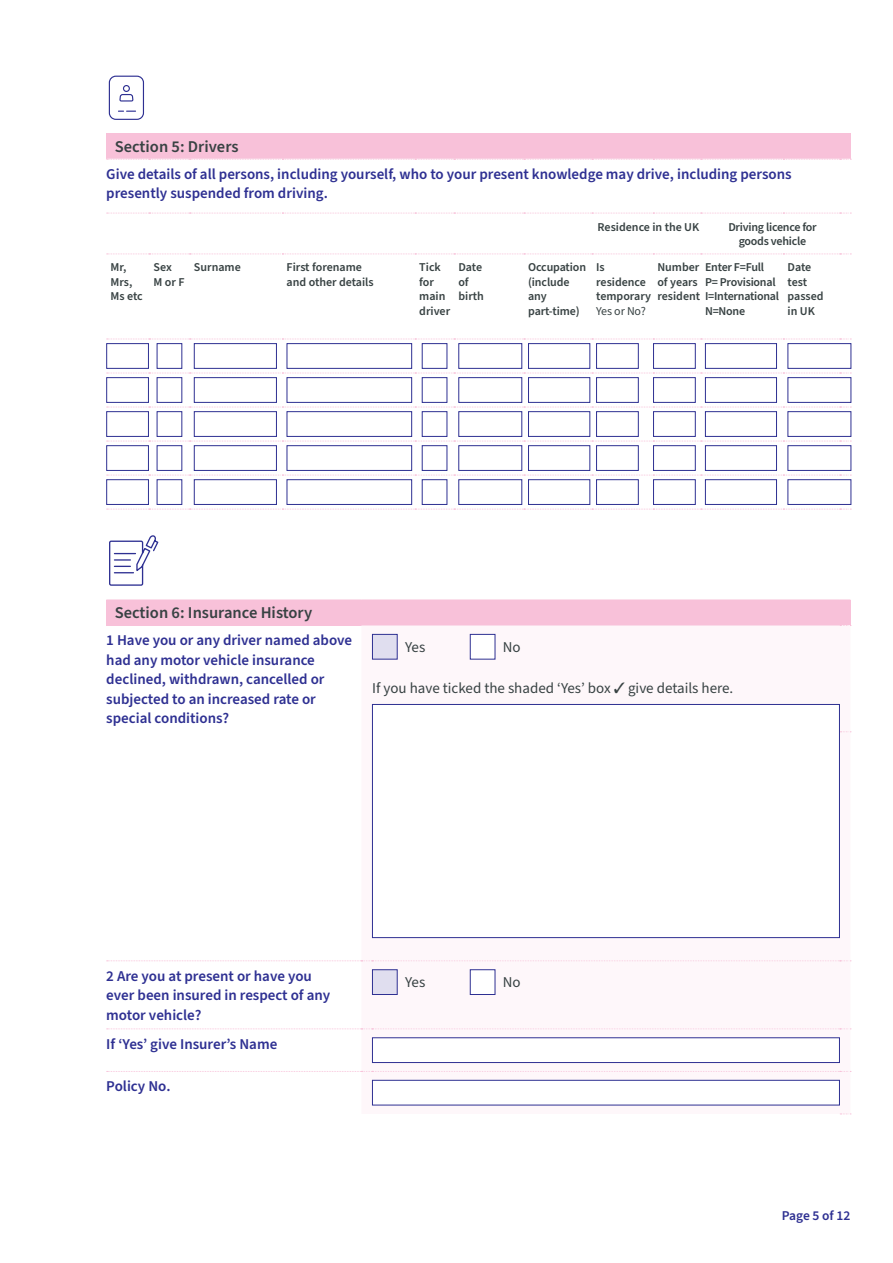
<style>
.page{position:relative;width:893px;height:1263px;background:#fff}
.page>*{position:absolute;margin:0;border:0;box-sizing:border-box;transform-origin:0 0}
.t1{font:600 16.5px "Source Sans Pro";color:#384243}
.t2{font:600 15px/19.5px "Source Sans Pro";color:#2e3092}
.t3{font:15px "Source Sans Pro";color:#384243}
.t4{font:600 13.5px "Source Sans Pro";letter-spacing:-.005em;color:#2e3092}
.t5{font:600 12px/14.4px "Source Sans Pro";letter-spacing:-.01em;color:#384243}
.t6{font:12px "Source Sans Pro";letter-spacing:-.01em;color:#384243}
</style>
<div class="page">
<div style="left:106px;top:134px;width:745px;height:25px;background:#f8c1d9"></div>
<hr style="left:106px;top:133px;width:43px;height:1px;background:#f8c1d9">
<hr style="left:149px;top:133px;width:41px;height:1px;background:#f8c1d9">
<hr style="left:190px;top:133px;width:92px;height:1px;background:#f8c1d9">
<hr style="left:282px;top:133px;width:133px;height:1px;background:#f8c1d9">
<hr style="left:415px;top:133px;width:39px;height:1px;background:#f8c1d9">
<hr style="left:454px;top:133px;width:70px;height:1px;background:#f8c1d9">
<hr style="left:524px;top:133px;width:68px;height:1px;background:#f8c1d9">
<hr style="left:592px;top:133px;width:61px;height:1px;background:#f8c1d9">
<hr style="left:653px;top:133px;width:48px;height:1px;background:#f8c1d9">
<hr style="left:701px;top:133px;width:82px;height:1px;background:#f8c1d9">
<hr style="left:783px;top:133px;width:57px;height:1px;background:#f8c1d9">
<svg style="left:107px;top:159px;width:744px;height:1px"></svg>
<svg style="left:107px;top:213px;width:744px;height:1px"></svg>
<svg style="left:107px;top:254px;width:744px;height:1px"></svg>
<svg style="left:107px;top:339px;width:744px;height:1px"></svg>
<svg style="left:107px;top:373px;width:744px;height:1px"></svg>
<svg style="left:107px;top:407px;width:744px;height:1px"></svg>
<svg style="left:107px;top:441px;width:744px;height:1px"></svg>
<svg style="left:107px;top:475px;width:744px;height:1px"></svg>
<svg style="left:107px;top:509px;width:744px;height:1px"></svg>
<div style="left:106px;top:343px;width:43px;height:26px;background:#fff;border:1px solid #2e3092"></div>
<div style="left:157px;top:343px;width:25px;height:26px;background:#fff;border:1px solid #2e3092"></div>
<div style="left:194px;top:343px;width:83px;height:26px;background:#fff;border:1px solid #2e3092"></div>
<div style="left:287px;top:343px;width:125px;height:26px;background:#fff;border:1px solid #2e3092"></div>
<div style="left:422px;top:343px;width:25px;height:26px;background:#fff;border:1px solid #2e3092"></div>
<div style="left:458px;top:343px;width:64px;height:26px;background:#fff;border:1px solid #2e3092"></div>
<div style="left:528px;top:343px;width:62px;height:26px;background:#fff;border:1px solid #2e3092"></div>
<div style="left:596px;top:343px;width:43px;height:26px;background:#fff;border:1px solid #2e3092"></div>
<div style="left:653px;top:343px;width:43px;height:26px;background:#fff;border:1px solid #2e3092"></div>
<div style="left:705px;top:343px;width:72px;height:26px;background:#fff;border:1px solid #2e3092"></div>
<div style="left:787px;top:343px;width:64px;height:26px;background:#fff;border:1px solid #2e3092"></div>
<div style="left:106px;top:377px;width:43px;height:26px;background:#fff;border:1px solid #2e3092"></div>
<div style="left:157px;top:377px;width:25px;height:26px;background:#fff;border:1px solid #2e3092"></div>
<div style="left:194px;top:377px;width:83px;height:26px;background:#fff;border:1px solid #2e3092"></div>
<div style="left:287px;top:377px;width:125px;height:26px;background:#fff;border:1px solid #2e3092"></div>
<div style="left:422px;top:377px;width:25px;height:26px;background:#fff;border:1px solid #2e3092"></div>
<div style="left:458px;top:377px;width:64px;height:26px;background:#fff;border:1px solid #2e3092"></div>
<div style="left:528px;top:377px;width:62px;height:26px;background:#fff;border:1px solid #2e3092"></div>
<div style="left:596px;top:377px;width:43px;height:26px;background:#fff;border:1px solid #2e3092"></div>
<div style="left:653px;top:377px;width:43px;height:26px;background:#fff;border:1px solid #2e3092"></div>
<div style="left:705px;top:377px;width:72px;height:26px;background:#fff;border:1px solid #2e3092"></div>
<div style="left:787px;top:377px;width:64px;height:26px;background:#fff;border:1px solid #2e3092"></div>
<div style="left:106px;top:411px;width:43px;height:26px;background:#fff;border:1px solid #2e3092"></div>
<div style="left:157px;top:411px;width:25px;height:26px;background:#fff;border:1px solid #2e3092"></div>
<div style="left:194px;top:411px;width:83px;height:26px;background:#fff;border:1px solid #2e3092"></div>
<div style="left:287px;top:411px;width:125px;height:26px;background:#fff;border:1px solid #2e3092"></div>
<div style="left:422px;top:411px;width:25px;height:26px;background:#fff;border:1px solid #2e3092"></div>
<div style="left:458px;top:411px;width:64px;height:26px;background:#fff;border:1px solid #2e3092"></div>
<div style="left:528px;top:411px;width:62px;height:26px;background:#fff;border:1px solid #2e3092"></div>
<div style="left:596px;top:411px;width:43px;height:26px;background:#fff;border:1px solid #2e3092"></div>
<div style="left:653px;top:411px;width:43px;height:26px;background:#fff;border:1px solid #2e3092"></div>
<div style="left:705px;top:411px;width:72px;height:26px;background:#fff;border:1px solid #2e3092"></div>
<div style="left:787px;top:411px;width:64px;height:26px;background:#fff;border:1px solid #2e3092"></div>
<div style="left:106px;top:445px;width:43px;height:26px;background:#fff;border:1px solid #2e3092"></div>
<div style="left:157px;top:445px;width:25px;height:26px;background:#fff;border:1px solid #2e3092"></div>
<div style="left:194px;top:445px;width:83px;height:26px;background:#fff;border:1px solid #2e3092"></div>
<div style="left:287px;top:445px;width:125px;height:26px;background:#fff;border:1px solid #2e3092"></div>
<div style="left:422px;top:445px;width:25px;height:26px;background:#fff;border:1px solid #2e3092"></div>
<div style="left:458px;top:445px;width:64px;height:26px;background:#fff;border:1px solid #2e3092"></div>
<div style="left:528px;top:445px;width:62px;height:26px;background:#fff;border:1px solid #2e3092"></div>
<div style="left:596px;top:445px;width:43px;height:26px;background:#fff;border:1px solid #2e3092"></div>
<div style="left:653px;top:445px;width:43px;height:26px;background:#fff;border:1px solid #2e3092"></div>
<div style="left:705px;top:445px;width:72px;height:26px;background:#fff;border:1px solid #2e3092"></div>
<div style="left:787px;top:445px;width:64px;height:26px;background:#fff;border:1px solid #2e3092"></div>
<div style="left:106px;top:479px;width:43px;height:26px;background:#fff;border:1px solid #2e3092"></div>
<div style="left:157px;top:479px;width:25px;height:26px;background:#fff;border:1px solid #2e3092"></div>
<div style="left:194px;top:479px;width:83px;height:26px;background:#fff;border:1px solid #2e3092"></div>
<div style="left:287px;top:479px;width:125px;height:26px;background:#fff;border:1px solid #2e3092"></div>
<div style="left:422px;top:479px;width:25px;height:26px;background:#fff;border:1px solid #2e3092"></div>
<div style="left:458px;top:479px;width:64px;height:26px;background:#fff;border:1px solid #2e3092"></div>
<div style="left:528px;top:479px;width:62px;height:26px;background:#fff;border:1px solid #2e3092"></div>
<div style="left:596px;top:479px;width:43px;height:26px;background:#fff;border:1px solid #2e3092"></div>
<div style="left:653px;top:479px;width:43px;height:26px;background:#fff;border:1px solid #2e3092"></div>
<div style="left:705px;top:479px;width:72px;height:26px;background:#fff;border:1px solid #2e3092"></div>
<div style="left:787px;top:479px;width:64px;height:26px;background:#fff;border:1px solid #2e3092"></div>
<svg style="left:108px;top:75px;width:36px;height:45px"></svg>
<div style="left:106px;top:600px;width:744px;height:25px;background:#f8c1d9"></div>
<svg style="left:361px;top:625px;width:488px;height:489px"></svg>
<svg style="left:107px;top:1071px;width:744px;height:1px"></svg>
<svg style="left:107px;top:960px;width:744px;height:1px"></svg>
<svg style="left:107px;top:1028px;width:744px;height:1px"></svg>
<div style="left:372px;top:634px;width:26px;height:25px;background:#e0deef;border:1px solid #2e3092"></div>
<div style="left:470px;top:634px;width:25px;height:25px;background:#fff;border:1px solid #2e3092"></div>
<div style="left:372px;top:704px;width:468px;height:234px;background:#fff;border:1px solid #2e3092"></div>
<div style="left:372px;top:969px;width:26px;height:26px;background:#e0deef;border:1px solid #2e3092"></div>
<div style="left:470px;top:969px;width:25px;height:26px;background:#fff;border:1px solid #2e3092"></div>
<div style="left:372px;top:1037px;width:468px;height:26px;background:#fff;border:1px solid #2e3092"></div>
<div style="left:372px;top:1080px;width:468px;height:25px;background:#fff;border:1px solid #2e3092"></div>
<svg style="left:109px;top:535px;width:50px;height:51px"></svg>
<p class="t1" style="left:115px;top:136px;width:125px">Section 5: Drivers</p>
<p class="t2" style="left:106px;top:165px;width:687px">Give details of all persons, including yourself, who to your present knowledge may drive, including persons presently suspended from driving.</p>
<p class="t5" style="left:598px;top:220px;width:103px">Residence in the UK</p>
<p class="t5" style="left:728px;top:220px;width:90px;text-align:center">Driving licence for goods vehicle</p>
<p class="t5" style="left:111px;top:261px;width:34px">Mr,<br>Mrs,<br>Ms etc</p>
<p class="t5" style="left:154px;top:261px;width:32px">Sex<br>M or F</p>
<p class="t5" style="left:194px;top:261px;width:48px">Surname</p>
<p class="t5" style="left:287px;top:261px;width:89px">First forename and other details</p>
<p class="t5" style="left:419px;top:261px;width:32px">Tick for main driver</p>
<p class="t5" style="left:458px;top:261px;width:27px">Date of birth</p>
<p class="t5" style="left:528px;top:261px;width:59px">Occupation (include any part-time)</p>
<p class="t5" style="left:596px;top:261px;width:56px">Is residence temporary</p>
<p class="t5" style="left:657px;top:261px;width:123px">Number<br>of years<br>resident I=International</p>
<p class="t5" style="left:705px;top:261px;width:72px">Enter F=Full<br>P= Provisional</p>
<p class="t5" style="left:705px;top:304px;width:42px">N=None</p>
<p class="t5" style="left:787px;top:261px;width:38px">Date test passed in UK</p>
<p class="t6" style="left:596px;top:303px;width:51px">Yes or No?</p>
<p class="t1" style="left:115px;top:602px;width:199px">Section 6: Insurance History</p>
<p class="t2" style="left:106px;top:631px;width:247px">1 Have you or any driver named above had any motor vehicle insurance declined, withdrawn, cancelled or subjected to an increased rate or special conditions?</p>
<p class="t3" style="left:405px;top:637px;width:22px">Yes</p>
<p class="t3" style="left:503px;top:637px;width:19px">No</p>
<p class="t3" style="left:372px;top:678px;width:363px">If you have ticked the shaded ‘Yes’ box ✓ give details here.</p>
<p class="t2" style="left:106px;top:966px;width:226px">2 Are you at present or have you ever been insured in respect of any motor vehicle?</p>
<p class="t3" style="left:405px;top:972px;width:22px">Yes</p>
<p class="t3" style="left:503px;top:972px;width:19px">No</p>
<p class="t2" style="left:106px;top:1034px;width:172px">If ‘Yes’ give Insurer’s Name</p>
<p class="t2" style="left:106px;top:1077px;width:66px">Policy No.</p>
<p class="t4" style="left:782px;top:1207px;width:70px">Page 5 of 12</p>
</div>
